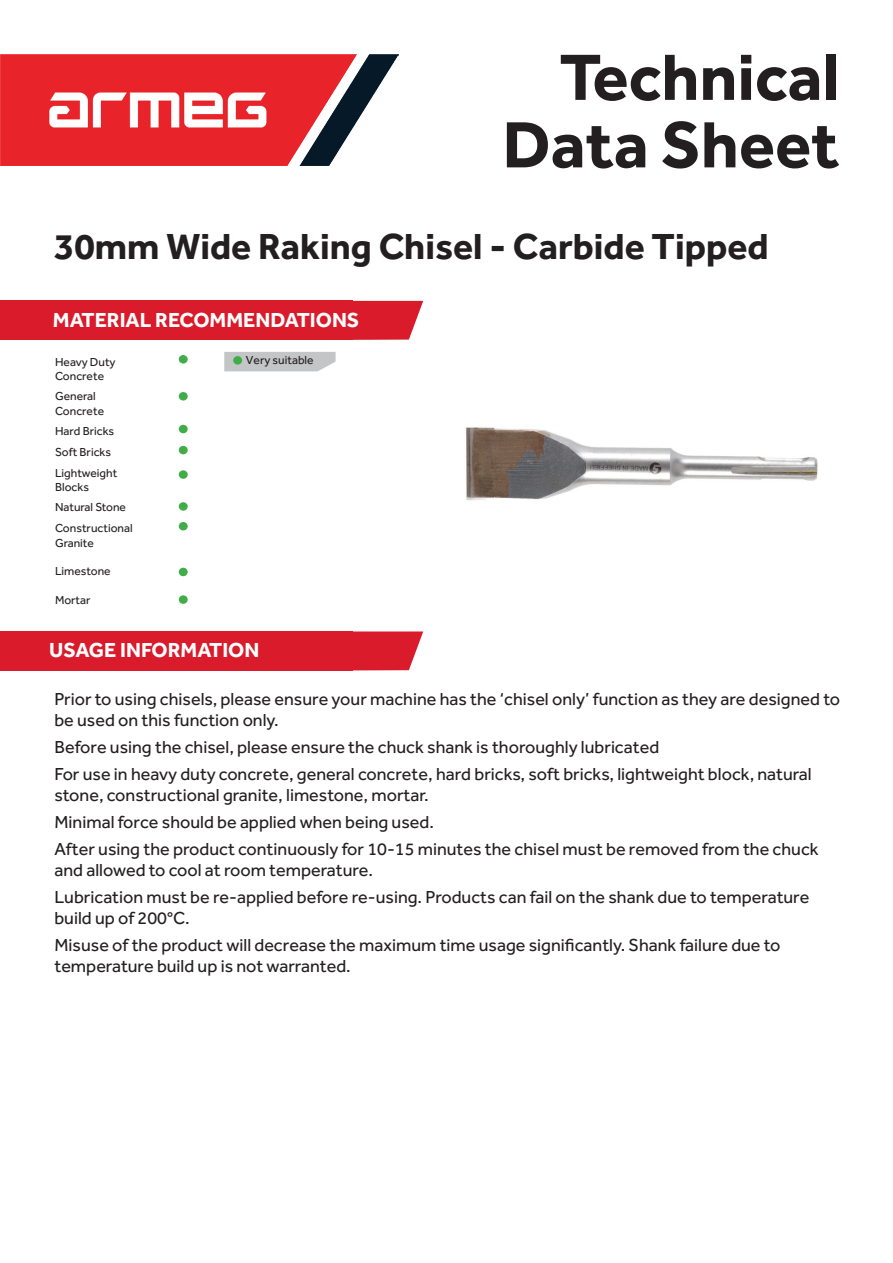
<style>
.page{position:relative;width:893px;height:1263px;background:#fff}
.page>*{position:absolute;margin:0;border:0;box-sizing:border-box;transform-origin:0 0}
.t1{font:700 67.5px "Effra";color:#231f20}
.t2{font:700 37.5px "Effra";color:#231f20}
.t3{font:700 21px "Effra";color:#fff}
.t4{font:18px/21px "Effra";color:#231f20}
.t5{font:12px/14.4px "Effra";color:#231f20}
</style>
<div class="page">
<img style="left:466px;top:427px;width:352px;height:73px">
<div style="left:224px;top:352px;width:112px;height:19px;background:#c3c5c7"></div>
<div style="left:233px;top:356px;width:9px;height:9px;background:#41ad49;border-radius:50%"></div>
<div style="left:179px;top:470px;width:9px;height:9px;background:#41ad49;border-radius:50%"></div>
<div style="left:179px;top:355px;width:9px;height:9px;background:#41ad49;border-radius:50%"></div>
<div style="left:179px;top:392px;width:9px;height:9px;background:#41ad49;border-radius:50%"></div>
<div style="left:179px;top:425px;width:9px;height:8px;background:#41ad49;border-radius:50%"></div>
<div style="left:179px;top:446px;width:9px;height:8px;background:#41ad49;border-radius:50%"></div>
<div style="left:179px;top:502px;width:9px;height:9px;background:#41ad49;border-radius:50%"></div>
<div style="left:179px;top:522px;width:9px;height:8px;background:#41ad49;border-radius:50%"></div>
<div style="left:179px;top:568px;width:9px;height:8px;background:#41ad49;border-radius:50%"></div>
<div style="left:179px;top:595px;width:9px;height:9px;background:#41ad49;border-radius:50%"></div>
<img style="left:0;top:54px;width:398px;height:112px">
<svg style="left:352px;top:301px;width:71px;height:39px;background:#dc3241"></svg>
<div style="left:0;top:301px;width:352px;height:39px;background:#d91b2b"></div>
<svg style="left:352px;top:631px;width:71px;height:39px;background:#dd3341"></svg>
<div style="left:0;top:631px;width:352px;height:39px;background:#d91b2b"></div>
<p class="t1" style="left:559px;top:36px;width:281px">Technical</p>
<p class="t1" style="left:502px;top:104px;width:338px">Data Sheet</p>
<p class="t2" style="left:54px;top:223px;width:716px">30mm Wide Raking Chisel - Carbide Tipped</p>
<p class="t3" style="left:53px;top:307px;width:308px">MATERIAL RECOMMENDATIONS</p>
<p class="t5" style="left:55px;top:354px;width:62px">Heavy Duty</p>
<p class="t5" style="left:55px;top:369px;width:51px">Concrete</p>
<p class="t5" style="left:55px;top:389px;width:42px">General</p>
<p class="t5" style="left:55px;top:403px;width:51px">Concrete</p>
<p class="t5" style="left:55px;top:423px;width:61px">Hard Bricks</p>
<p class="t5" style="left:55px;top:444px;width:58px">Soft Bricks</p>
<p class="t5" style="left:55px;top:465px;width:64px">Lightweight<br>Blocks</p>
<p class="t5" style="left:55px;top:500px;width:72px">Natural Stone</p>
<p class="t5" style="left:55px;top:521px;width:79px">Constructional<br>Granite</p>
<p class="t5" style="left:55px;top:564px;width:57px">Limestone</p>
<p class="t5" style="left:55px;top:593px;width:37px">Mortar</p>
<p class="t5" style="left:246px;top:352px;width:69px">Very suitable</p>
<p class="t3" style="left:49px;top:638px;width:212px">USAGE INFORMATION</p>
<p class="t4" style="left:54px;top:688px;width:787px">Prior to using chisels, please ensure your machine has the ‘chisel only’ function as they are designed to be used on this function only.</p>
<p class="t4" style="left:54px;top:736px;width:606px">Before using the chisel, please ensure the chuck shank is thoroughly lubricated</p>
<p class="t4" style="left:54px;top:763px;width:759px">For use in heavy duty concrete, general concrete, hard bricks, soft bricks, lightweight block, natural stone, constructional granite, limestone, mortar.</p>
<p class="t4" style="left:54px;top:811px;width:381px">Minimal force should be applied when being used.</p>
<p class="t4" style="left:54px;top:838px;width:766px">After using the product continuously for 10-15 minutes the chisel must be removed from the chuck and allowed to cool at room temperature.</p>
<p class="t4" style="left:54px;top:886px;width:756px">Lubrication must be re-applied before re-using. Products can fail on the shank due to temperature build up of 200°C.</p>
<p class="t4" style="left:54px;top:934px;width:728px">Misuse of the product will decrease the maximum time usage significantly. Shank failure due to</p>
<p class="t4" style="left:54px;top:955px;width:298px">temperature build up is not warranted.</p>
</div>
